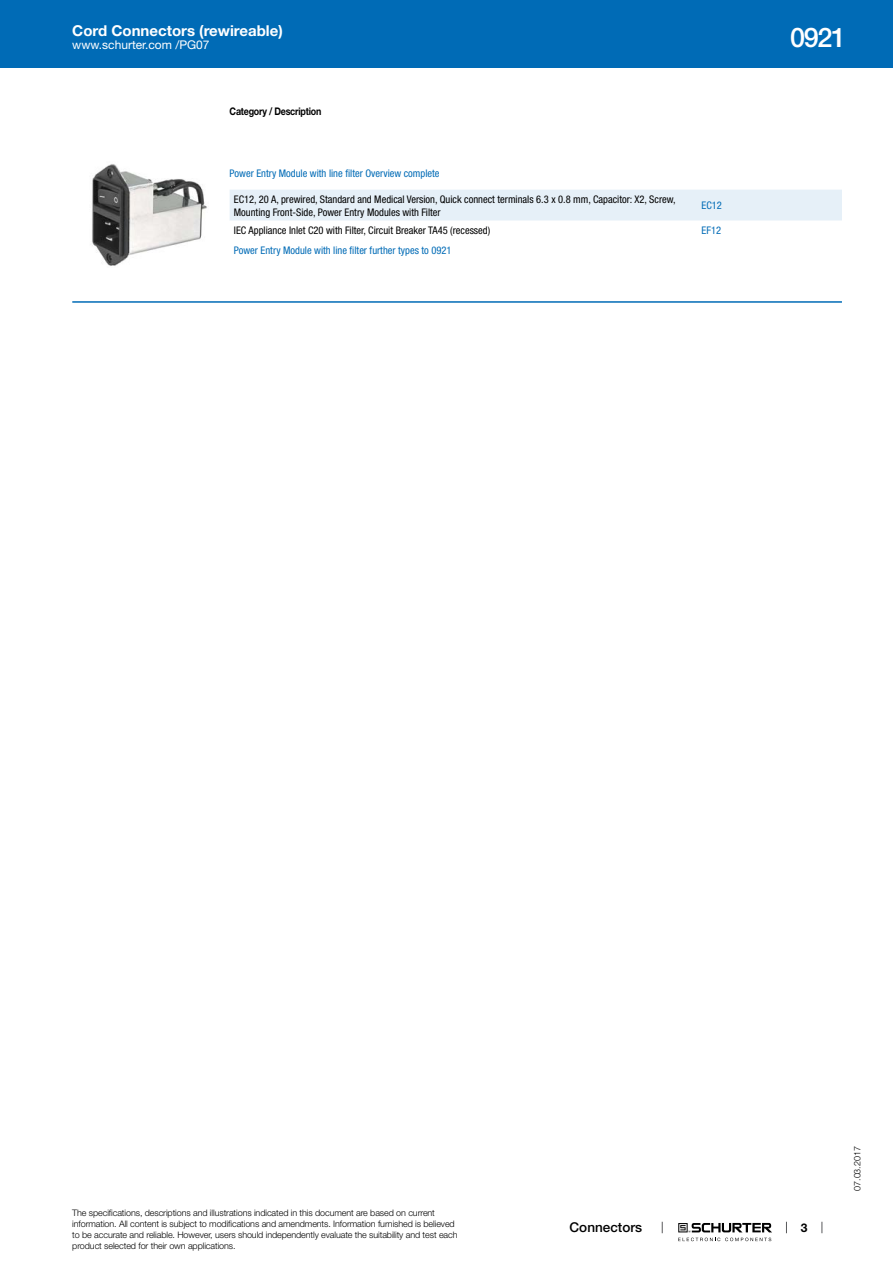
<style>
.page{position:relative;width:893px;height:1263px;background:#fff}
.page>*{position:absolute;margin:0;border:0;box-sizing:border-box;transform-origin:0 0}
.t1{font:500 27px "Helvetica Neue LT";color:#fff}
.t2{font:700 15px "Helvetica Neue LT";color:#fff}
.t3{font:500 13.5px "Helvetica Neue LT";color:#000}
.t4{font:12px "Helvetica Neue LT";color:#fff}
.t5{font:700 12px "Helvetica Neue LT";color:#000}
.t6{font:condensed 10.5px/12.6px "Helvetica Neue LT";color:#000}
.t7{font:condensed 10.5px "Helvetica Neue LT";color:#006bb6}
.t8{font:700 10.5px "Helvetica Neue LT";letter-spacing:-.025em;color:#000;scale:.85 1}
.t9{font:300 9px/10.8px "Helvetica Neue LT";letter-spacing:-.01em;color:#000}
</style>
<div class="page">
<svg style="left:678px;top:1223px;width:94px;height:18px"></svg>
<div style="left:0;top:0;width:893px;height:68px;background:#006bb6"></div>
<img style="left:92px;top:164px;width:115px;height:102px">
<div style="left:230px;top:190px;width:612px;height:31px;background:#e6f0f8"></div>
<hr style="left:72px;top:301px;width:770px;height:2px;background:#006bb6">
<h2 class="t2" style="left:72px;top:21px;width:212px">Cord Connectors (rewireable)</h2>
<h3 class="t4" style="left:72px;top:38px;width:139px">www.schurter.com /PG07</h3>
<p class="t8" style="left:230px;top:105px;width:109px">Category / Description</p>
<p class="t7" style="left:230px;top:167px;width:211px">Power Entry Module with line filter Overview complete</p>
<p class="t6" style="left:234px;top:193px;width:443px">EC12, 20 A, prewired, Standard and Medical Version, Quick connect terminals 6.3 x 0.8 mm, Capacitor: X2, Screw,<br>Mounting Front-Side, Power Entry Modules with Filter</p>
<p class="t7" style="left:702px;top:199px;width:22px">EC12</p>
<p class="t6" style="left:234px;top:224px;width:258px">IEC Appliance Inlet C20 with Filter, Circuit Breaker TA45 (recessed)</p>
<p class="t7" style="left:702px;top:224px;width:21px">EF12</p>
<p class="t7" style="left:234px;top:244px;width:219px">Power Entry Module with line filter further types to 0921</p>
<h1 class="t1" style="left:790px;top:21px;width:57px">0921</h1>
<p class="t9" style="left:72px;top:1207px;width:387px">The specifications, descriptions and illustrations indicated in this document are based on current information. All content is subject to modifications and amendments. Information furnished is believed to be accurate and reliable. However, users should independently evaluate the suitability and test each product selected for their own applications.</p>
<h3 class="t3" style="left:570px;top:1219px;width:74px">Connectors</h3>
<h3 class="t5" style="left:801px;top:1220px;width:8px">3</h3>
<p class="t9" style="left:852px;top:1191px;width:46px;rotate:-90deg">07.03.2017</p>
</div>
